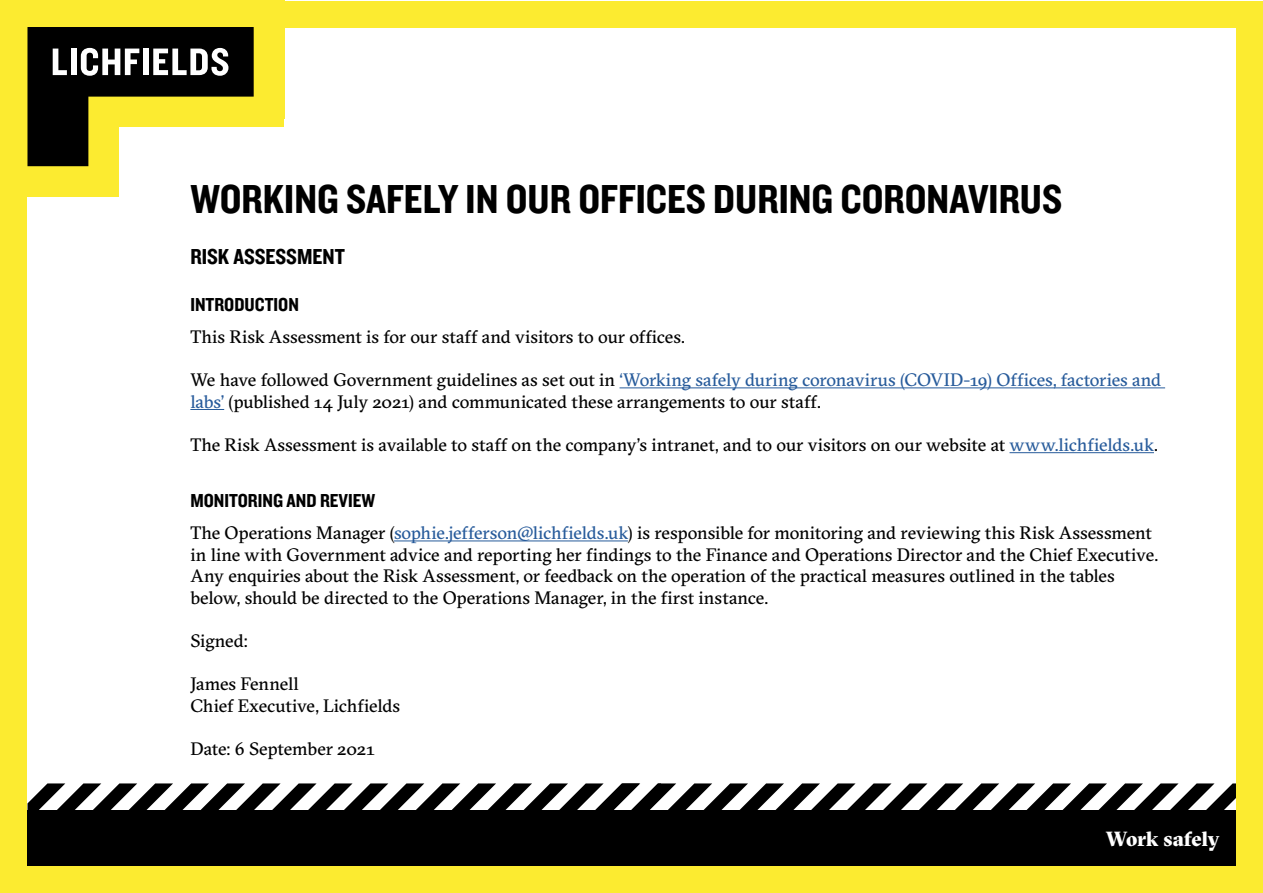
<style>
.page{position:relative;width:1263px;height:893px;background:#fff}
.page>*{position:absolute;margin:0;border:0;box-sizing:border-box;transform-origin:0 0}
.t1{font:42px "Knockout 50 Welterweight";color:#000}
.t2{font:22.5px "Knockout 50 Welterweight";color:#000}
.t3{font:900 20.4px "GT Sectra Fine";letter-spacing:-.01em;color:#fff}
.t4{font:19.5px "Knockout 50 Welterweight";color:#000}
.t5{font:18px/21.6px "GT Sectra";letter-spacing:-.005em;color:#000}
.s1{color:#275b9b}
</style>
<div class="page">
<div style="left:0;top:1px;width:1263px;height:892px;background:#fceb30"></div>
<div style="left:27px;top:28px;width:1209px;height:838px;background:#fff"></div>
<div style="left:0;top:166px;width:119px;height:31px;background:#fceb30"></div>
<div style="left:0;top:0;width:284px;height:119px;background:#fceb30"></div>
<div style="left:5px;top:97px;width:279px;height:30px;background:#fceb30"></div>
<svg style="left:27px;top:27px;width:227px;height:139px"></svg>
<div style="left:602px;top:810px;width:634px;height:56px;background:#000"></div>
<div style="left:28px;top:810px;width:633px;height:56px;background:#000"></div>
<svg style="left:28px;top:783px;width:1208px;height:27px"></svg>
<hr style="left:619px;top:387px;width:546px;height:1px;background:#275b9b">
<hr style="left:190px;top:409px;width:34px;height:1px;background:#275b9b">
<hr style="left:1009px;top:452px;width:145px;height:1px;background:#275b9b">
<hr style="left:394px;top:540px;width:234px;height:1px;background:#275b9b">
<h1 class="t1" style="left:190px;top:172px;width:873px">WORKING SAFELY IN OUR OFFICES DURING CORONAVIRUS</h1>
<p class="t2" style="left:190px;top:241px;width:156px">RISK ASSESSMENT</p>
<p class="t4" style="left:190px;top:291px;width:110px">INTRODUCTION</p>
<p class="t5" style="left:190px;top:326px;width:496px">This Risk Assessment is for our staff and visitors to our offices.</p>
<p class="t5" style="left:190px;top:369px;width:972px">We have followed Government guidelines as set out in <span class="s1">‘Working safely during coronavirus (COVID-19) Offices, factories and labs’</span> (published 14 July 2021) and communicated these arrangements to our staff.</p>
<p class="t5" style="left:190px;top:434px;width:969px">The Risk Assessment is available to staff on the company’s intranet, and to our visitors on our website at <span class="s1">www.lichfields.uk</span>.</p>
<p class="t4" style="left:190px;top:488px;width:186px">MONITORING AND REVIEW</p>
<p class="t5" style="left:190px;top:522px;width:969px">The Operations Manager (<span class="s1">sophie.jefferson@lichfields.uk</span>) is responsible for monitoring and reviewing this Risk Assessment in line with Government advice and reporting her findings to the Finance and Operations Director and the Chief Executive.<br>Any enquiries about the Risk Assessment, or feedback on the operation of the practical measures outlined in the tables below, should be directed to the Operations Manager, in the first instance.</p>
<p class="t5" style="left:190px;top:630px;width:59px">Signed:</p>
<p class="t5" style="left:190px;top:673px;width:211px">James Fennell<br>Chief Executive, Lichfields</p>
<p class="t5" style="left:190px;top:738px;width:186px">Date: 6 September 2021</p>
<p class="t3" style="left:1106px;top:826px;width:115px">Work safely</p>
</div>
